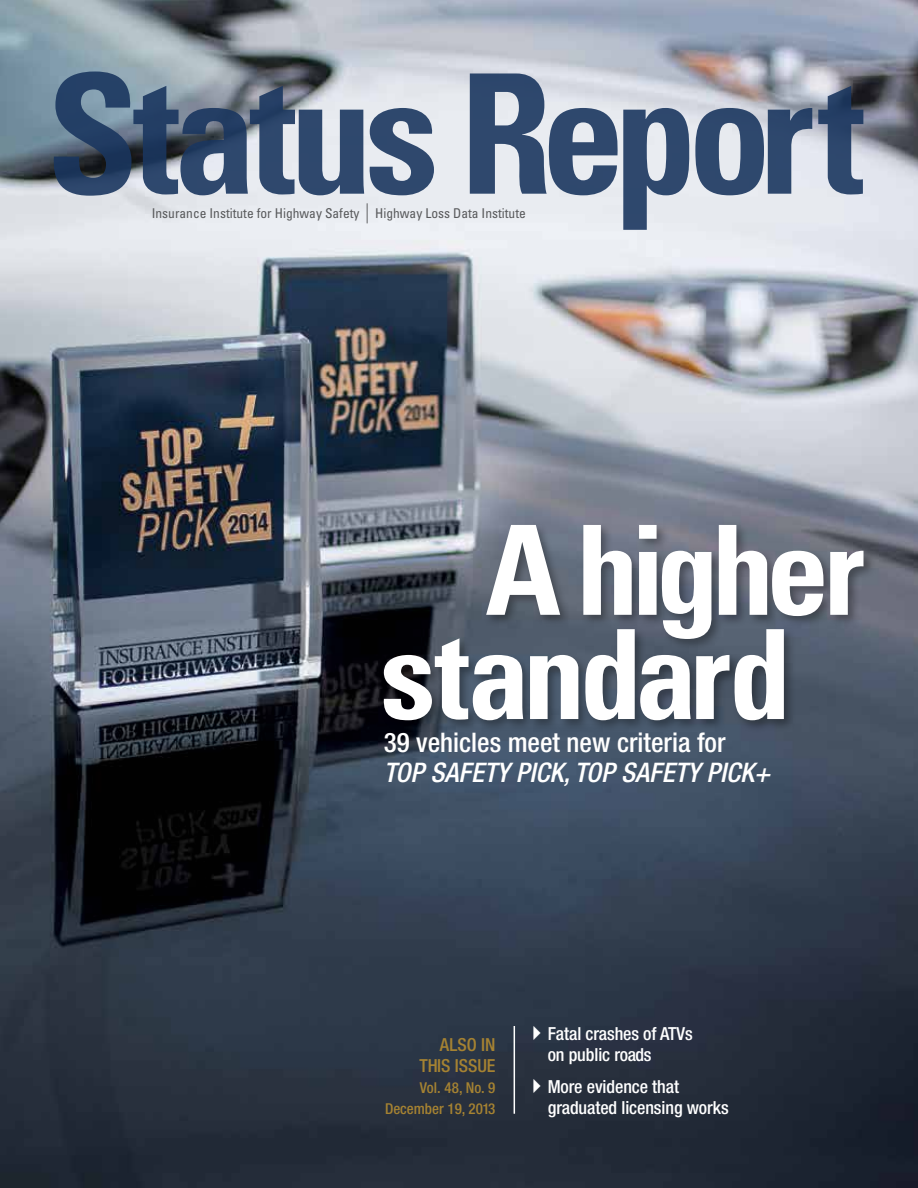
<style>
.page{position:relative;width:918px;height:1188px;background:#fff}
.page>*{position:absolute;margin:0;border:0;box-sizing:border-box;transform-origin:0 0}
.t1{font:700 condensed 166.5px "Univers LT Std";letter-spacing:-.045em;color:#1a365f}
.t2{font:700 condensed 124.5px/104.2px "Univers LT Std";letter-spacing:-.055em;color:#fff}
.t3{font:500 condensed 27px "Helvetica Neue LT Pro";color:#fff}
.t4{font:italic 500 condensed 27px "Helvetica Neue LT Pro";color:#fff}
.t5{font:500 condensed 18px/21px "Helvetica Neue LT Pro";letter-spacing:-.005em;color:#fff}
.t6{font:500 condensed 18px/21px "Helvetica Neue LT Pro";color:#a58232;text-align:right}
.t7{font:500 condensed 15px/21px "Helvetica Neue LT Pro";color:#a58232;text-align:right}
.t8{font:condensed 13.5px "Univers LT Std";color:#58595b}
.s1{font-family:"Helvetica Neue LT Pro";font-size:27px}
</style>
<div class="page">
<img style="left:0;top:0;width:918px;height:1188px">
<hr style="left:514px;top:1026px;width:1px;height:88px;background:#fff">
<div style="left:483px;top:522px;width:394px;height:130px;background:#000;opacity:.35"></div>
<div style="left:380px;top:626px;width:417px;height:107px;background:#000;opacity:.35"></div>
<h1 class="t1" style="left:46px;top:32px;width:820px">Status Report</h1>
<p class="t8" style="left:152px;top:205px;width:219px">Insurance Institute for Highway Safety <span class="s1">|</span></p>
<p class="t8" style="left:375px;top:205px;width:152px">Highway Loss Data Institute</p>
<h2 class="t2" style="left:380px;top:518px;width:486px;text-indent:105px">A higher standard</h2>
<h3 class="t3" style="left:384px;top:727px;width:343px">39 vehicles meet new criteria for</h3>
<h3 class="t4" style="left:384px;top:757px;width:388px">TOP SAFETY PICK, TOP SAFETY PICK+</h3>
<p class="t6" style="left:420px;top:1034px;width:77px">ALSO IN<br>THIS ISSUE</p>
<p class="t7" style="left:385px;top:1077px;width:112px">Vol. 48, No. 9<br>December 19, 2013</p>
<p class="t5" style="left:548px;top:1023px;width:147px;text-indent:-22px">✔Fatal crashes of ATVs on public roads</p>
<p class="t5" style="left:548px;top:1076px;width:182px;text-indent:-22px">✔More evidence that graduated licensing works</p>
</div>
